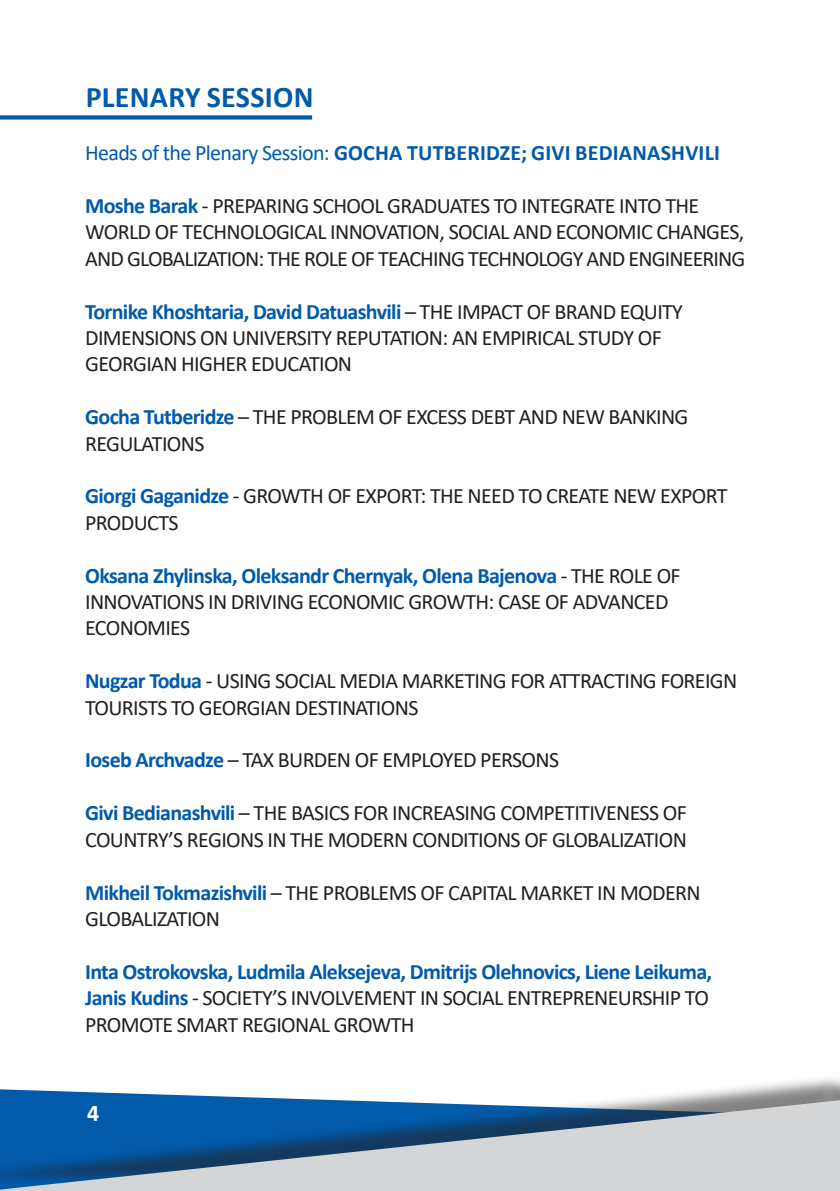
<style>
.page{position:relative;width:840px;height:1191px;background:#fff}
.page>*{position:absolute;margin:0;border:0;box-sizing:border-box;transform-origin:0 0}
.t1{font:700 30px "Calibri";letter-spacing:.01em;color:#015aaa}
.t2{font:700 24px "Calibri";color:#fff}
.t3{font:22px/26.4px "Calibri";letter-spacing:-.03em;color:#231f20}
.t4{font:700 22px/26.4px "Calibri";letter-spacing:-.03em;color:#015aaa}
.t5{font:700 22px "Calibri";letter-spacing:.01em;color:#015aaa}
.s1{font-weight:400}
.s2{font-weight:700;color:#015aaa}
.s3{font-weight:400;color:#231f20}
</style>
<div class="page">
<div style="left:0;top:1075px;width:838px;height:112px;background:#231f20;opacity:.56"></div>
<svg style="left:0;top:1100px;width:839px;height:91px;fill:#d4d5d7"></svg>
<div style="left:0;top:115px;width:312px;height:5px;background:#015aaa"></div>
<p class="t1" style="left:86px;top:76px;width:229px">PLENARY SESSION</p>
<p class="t5" style="left:85px;top:137px;width:636px"><span class="s1">Heads of the Plenary Session:</span> GOCHA TUTBERIDZE; GIVI BEDIANASHVILI</p>
<p class="t3" style="left:85px;top:192px;width:661px"><span class="s2">Moshe Barak</span> - PREPARING SCHOOL GRADUATES TO INTEGRATE INTO THE<br>WORLD OF TECHNOLOGICAL INNOVATION, SOCIAL AND ECONOMIC CHANGES,<br>AND GLOBALIZATION: THE ROLE OF TEACHING TECHNOLOGY AND ENGINEERING</p>
<p class="t3" style="left:85px;top:297px;width:599px"><span class="s2">Tornike Khoshtaria, David Datuashvili</span> – THE IMPACT OF BRAND EQUITY<br>DIMENSIONS ON UNIVERSITY REPUTATION: AN EMPIRICAL STUDY OF<br>GEORGIAN HIGHER EDUCATION</p>
<p class="t3" style="left:85px;top:403px;width:604px"><span class="s2">Gocha Tutberidze</span> – THE PROBLEM OF EXCESS DEBT AND NEW BANKING<br>REGULATIONS</p>
<p class="t3" style="left:85px;top:482px;width:643px"><span class="s2">Giorgi Gaganidze</span> - GROWTH OF EXPORT: THE NEED TO CREATE NEW EXPORT<br>PRODUCTS</p>
<p class="t3" style="left:85px;top:561px;width:596px"><span class="s2">Oksana Zhylinska, Oleksandr Chernyak, Olena Bajenova</span> - THE ROLE OF<br>INNOVATIONS IN DRIVING ECONOMIC GROWTH: CASE OF ADVANCED<br>ECONOMIES</p>
<p class="t3" style="left:85px;top:667px;width:653px"><span class="s2">Nugzar Todua</span> - USING SOCIAL MEDIA MARKETING FOR ATTRACTING FOREIGN<br>TOURISTS TO GEORGIAN DESTINATIONS</p>
<p class="t3" style="left:85px;top:746px;width:475px"><span class="s2">Ioseb Archvadze</span> – TAX BURDEN OF EMPLOYED PERSONS</p>
<p class="t3" style="left:85px;top:799px;width:603px"><span class="s2">Givi Bedianashvili</span> – THE BASICS FOR INCREASING COMPETITIVENESS OF<br>COUNTRY’S REGIONS IN THE MODERN CONDITIONS OF GLOBALIZATION</p>
<p class="t3" style="left:85px;top:878px;width:616px"><span class="s2">Mikheil Tokmazishvili</span> – THE PROBLEMS OF CAPITAL MARKET IN MODERN<br>GLOBALIZATION</p>
<p class="t4" style="left:85px;top:958px;width:628px">Inta Ostrokovska, Ludmila Aleksejeva, Dmitrijs Olehnovics, Liene Leikuma,<br>Janis Kudins <span class="s3">- SOCIETY’S INVOLVEMENT IN SOCIAL ENTREPRENEURSHIP TO<br>PROMOTE SMART REGIONAL GROWTH</span></p>
<p class="t2" style="left:87px;top:1095px;width:14px">4</p>
</div>
